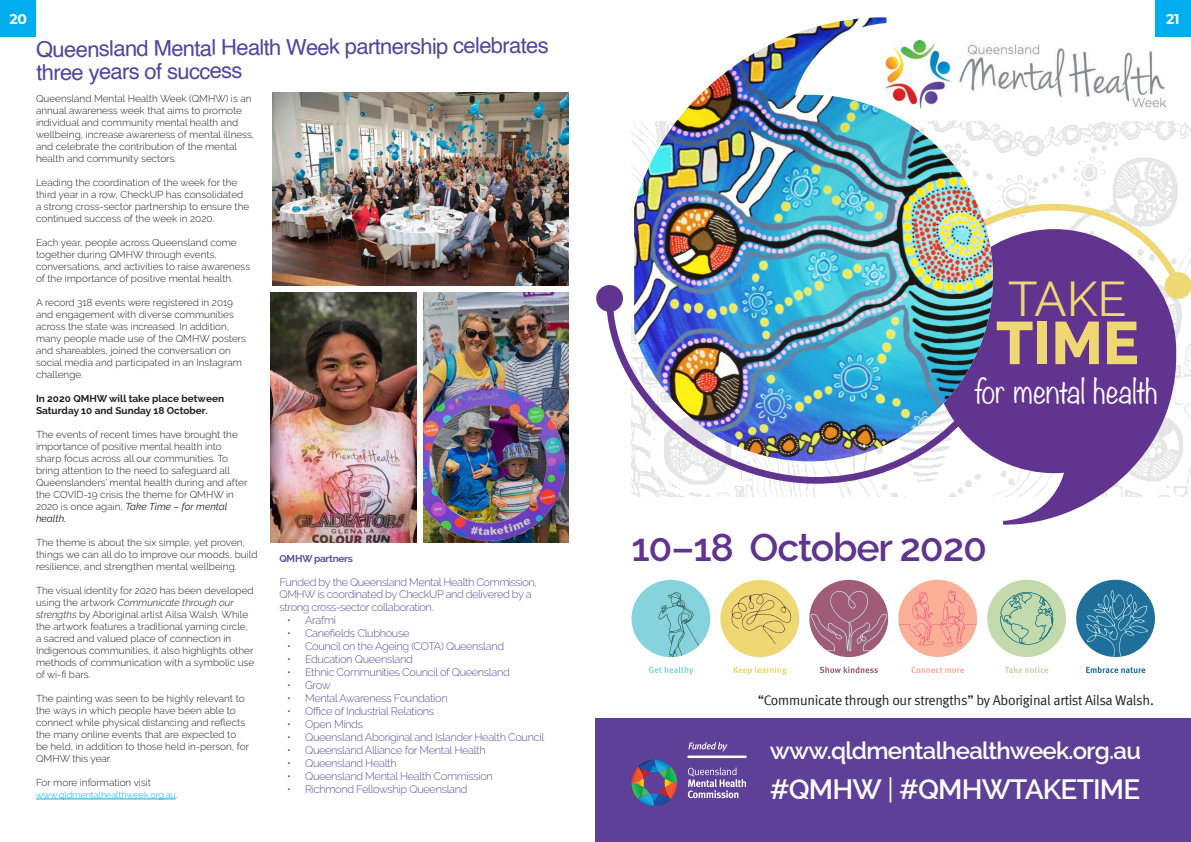
<style>
.page{position:relative;width:1191px;height:842px;background:#fff}
.page>*{position:absolute;margin:0;border:0;box-sizing:border-box;transform-origin:0 0}
.t1{font:800 60px "Raleway";color:#efd774}
.t2{font:48px "Raleway";color:#efd774}
.t3{font:600 39px "Raleway";letter-spacing:-.03em;color:#613490}
.t4{font:300 30px "Noteworthy";letter-spacing:-.005em;color:#fff}
.Chapter_Number_Green{font:600 28px "Raleway";letter-spacing:-.03em;color:#fff}
.Chapter_Number_Green-2{font:600 24px "Raleway";letter-spacing:-.03em;color:#fff}
.Titles_Blue{font:22px/21.4px "Helvetica";color:#4f479d}
.t5{font:14px "Meta Normal LF";letter-spacing:-.02em;color:#231f20}
.t6{font:700 14px "Montserrat";color:#fff}
.Chapter_Number_Green-3{font:300 11px/12px "Raleway";letter-spacing:-.03em;color:#5e519a}
.Paragraph_Black{font:300 10px/12px "Raleway";color:#231f20}
.Paragraph_Black-2{font:700 10px/12px "Raleway";color:#231f20}
.Chapter_Number_Green-4{font:700 10px "Raleway";letter-spacing:-.03em;color:#5e519a}
.Paragraph_Black-3{font:300 9px "Raleway";color:#00aeef}
.s1{font-weight:400;font-style:italic}
.s2{font-style:italic}
.s3{color:#231f20}
.s4{font-weight:400}
</style>
<div class="page">
<hr style="left:36px;top:799px;width:140px;height:1px;background:#00aeef">
<img style="left:631px;top:121px;width:560px;height:376px">
<svg style="left:993px;top:204px;width:198px;height:95px"></svg>
<svg style="left:605px;top:293px;width:327px;height:191px"></svg>
<div style="left:596px;top:285px;width:27px;height:27px;background:#613490;border-radius:50%"></div>
<img style="left:993px;top:44px;width:172px;height:64px">
<svg style="left:932px;top:229px;width:244px;height:296px;fill:#613490"></svg>
<svg style="left:625px;top:121px;width:9px;height:340px"></svg>
<img style="left:634px;top:17px;width:359px;height:444px">
<svg style="left:631px;top:580px;width:79px;height:77px"></svg>
<svg style="left:649px;top:666px;width:44px;height:9px"></svg>
<svg style="left:720px;top:580px;width:79px;height:77px"></svg>
<svg style="left:733px;top:666px;width:54px;height:9px"></svg>
<svg style="left:809px;top:580px;width:79px;height:77px"></svg>
<svg style="left:819px;top:666px;width:59px;height:7px"></svg>
<svg style="left:898px;top:580px;width:79px;height:77px"></svg>
<svg style="left:911px;top:667px;width:53px;height:6px"></svg>
<svg style="left:987px;top:580px;width:79px;height:77px"></svg>
<svg style="left:1004px;top:666px;width:44px;height:7px"></svg>
<svg style="left:1076px;top:580px;width:79px;height:77px"></svg>
<svg style="left:1086px;top:666px;width:59px;height:7px"></svg>
<div style="left:595px;top:719px;width:596px;height:123px;background:#5e4099"></div>
<svg style="left:631px;top:760px;width:46px;height:46px"></svg>
<svg style="left:688px;top:767px;width:58px;height:31px"></svg>
<svg style="left:688px;top:742px;width:39px;height:9px"></svg>
<hr style="left:688px;top:755px;width:57px;height:3px;background:#fff">
<img style="left:273px;top:93px;width:296px;height:192px">
<img style="left:271px;top:293px;width:145px;height:249px">
<img style="left:424px;top:293px;width:145px;height:249px">
<div style="left:0;top:0;width:36px;height:37px;background:#00aeef"></div>
<div style="left:1155px;top:0;width:36px;height:37px;background:#00aeef"></div>
<h3 class="t6" style="left:10px;top:9px;width:19px">20</h3>
<h3 class="t6" style="left:1166px;top:9px;width:15px">21</h3>
<p class="Titles_Blue" style="left:36px;top:42px;width:514px;rotate:-1deg">Queensland Mental Health Week partnership celebrates three years of success</p>
<p class="Paragraph_Black" style="left:36px;top:93px;width:220px">Queensland Mental Health Week (QMHW) is an annual awareness week that aims to promote individual and community mental health and wellbeing, increase awareness of mental illness, and celebrate the contribution of the mental health and community sectors.</p>
<p class="Paragraph_Black" style="left:36px;top:177px;width:215px">Leading the coordination of the week for the third year in a row, CheckUP has consolidated a strong cross-sector partnership to ensure the continued success of the week in 2020.</p>
<p class="Paragraph_Black" style="left:36px;top:237px;width:216px">Each year, people across Queensland come together during QMHW through events, conversations, and activities to raise awareness of the importance of positive mental health.</p>
<p class="Paragraph_Black" style="left:36px;top:297px;width:212px">A record 318 events were registered in 2019 and engagement with diverse communities across the state was increased. In addition, many people made use of the QMHW posters and shareables, joined the conversation on social media and participated in an Instagram challenge.</p>
<p class="Paragraph_Black-2" style="left:36px;top:393px;width:190px">In 2020 QMHW will take place between<br>Saturday 10 and Sunday 18 October.</p>
<p class="Paragraph_Black" style="left:36px;top:429px;width:213px">The events of recent times have brought the importance of positive mental health into sharp focus across all our communities. To bring attention to the need to safeguard all Queenslanders’ mental health during and after the COVID-19 crisis the theme for QMHW in 2020 is once again, <span class="s1">Take Time – for mental health.</span></p>
<p class="Paragraph_Black" style="left:36px;top:537px;width:223px">The theme is about the six simple, yet proven, things we can all do to improve our moods, build resilience, and strengthen mental wellbeing.</p>
<p class="Paragraph_Black" style="left:36px;top:585px;width:220px">The visual identity for 2020 has been developed using the artwork <span class="s2">Communicate through our strengths</span> by Aboriginal artist Ailsa Walsh. While the artwork features a traditional yarning circle, a sacred and valued place of connection in Indigenous communities, it also highlights other methods of communication with a symbolic use of wi-fi bars.</p>
<p class="Paragraph_Black" style="left:36px;top:693px;width:215px">The painting was seen to be highly relevant to the ways in which people have been able to connect while physical distancing and reflects the many online events that are expected to be held, in addition to those held in-person, for QMHW this year.</p>
<p class="Paragraph_Black" style="left:36px;top:777px;width:117px">For more information visit</p>
<p class="Paragraph_Black-3" style="left:36px;top:790px;width:143px">www.qldmentalhealthweek.org.au<span class="s3">.</span></p>
<p class="Chapter_Number_Green-4" style="left:279px;top:553px;width:75px">QMHW partners</p>
<p class="Chapter_Number_Green-3" style="left:279px;top:576px;width:259px">Funded by the Queensland Mental Health Commission,<br>QMHW is coordinated by CheckUP and delivered by a</p>
<p class="Chapter_Number_Green-3" style="left:279px;top:601px;width:155px">strong cross-sector collaboration.</p>
<p class="Chapter_Number_Green-3" style="left:287px;top:614px;width:51px">• Arafmi</p>
<p class="Chapter_Number_Green-3" style="left:287px;top:627px;width:124px">• Canefields Clubhouse</p>
<p class="Chapter_Number_Green-3" style="left:287px;top:640px;width:219px">• Council on the Ageing (COTA) Queensland</p>
<p class="Chapter_Number_Green-3" style="left:287px;top:653px;width:127px">• Education Queensland</p>
<p class="Chapter_Number_Green-3" style="left:287px;top:666px;width:224px">• Ethnic Communities Council of Queensland</p>
<p class="Chapter_Number_Green-3" style="left:287px;top:679px;width:45px">• Grow</p>
<p class="Chapter_Number_Green-3" style="left:287px;top:692px;width:162px">• Mental Awareness Foundation</p>
<p class="Chapter_Number_Green-3" style="left:287px;top:705px;width:149px">• Office of Industrial Relations</p>
<p class="Chapter_Number_Green-3" style="left:287px;top:718px;width:77px">• Open Minds</p>
<p class="Chapter_Number_Green-3" style="left:287px;top:731px;width:259px">• Queensland Aboriginal and Islander Health Council</p>
<p class="Chapter_Number_Green-3" style="left:287px;top:744px;width:200px">• Queensland Alliance for Mental Health</p>
<p class="Chapter_Number_Green-3" style="left:287px;top:757px;width:111px">• Queensland Health</p>
<p class="Chapter_Number_Green-3" style="left:287px;top:770px;width:207px">• Queensland Mental Health Commission</p>
<p class="Chapter_Number_Green-3" style="left:287px;top:783px;width:182px">• Richmond Fellowship Queensland</p>
<p class="t2" style="left:1008px;top:271px;width:120px">TAKE</p>
<p class="t1" style="left:996px;top:309px;width:144px">TIME</p>
<p class="t4" style="left:973px;top:365px;width:186px">for mental health</p>
<p class="t3" style="left:631px;top:525px;width:357px">10–18 October 2020</p>
<p class="t5" style="left:757px;top:691px;width:398px">“Communicate through our strengths” by Aboriginal artist Ailsa Walsh.</p>
<p class="Chapter_Number_Green-2" style="left:770px;top:737px;width:373px">www.qldmentalhealthweek.org.au</p>
<p class="Chapter_Number_Green" style="left:770px;top:773px;width:372px">#QMHW <span class="s4">|</span> #QMHWTAKETIME</p>
</div>
